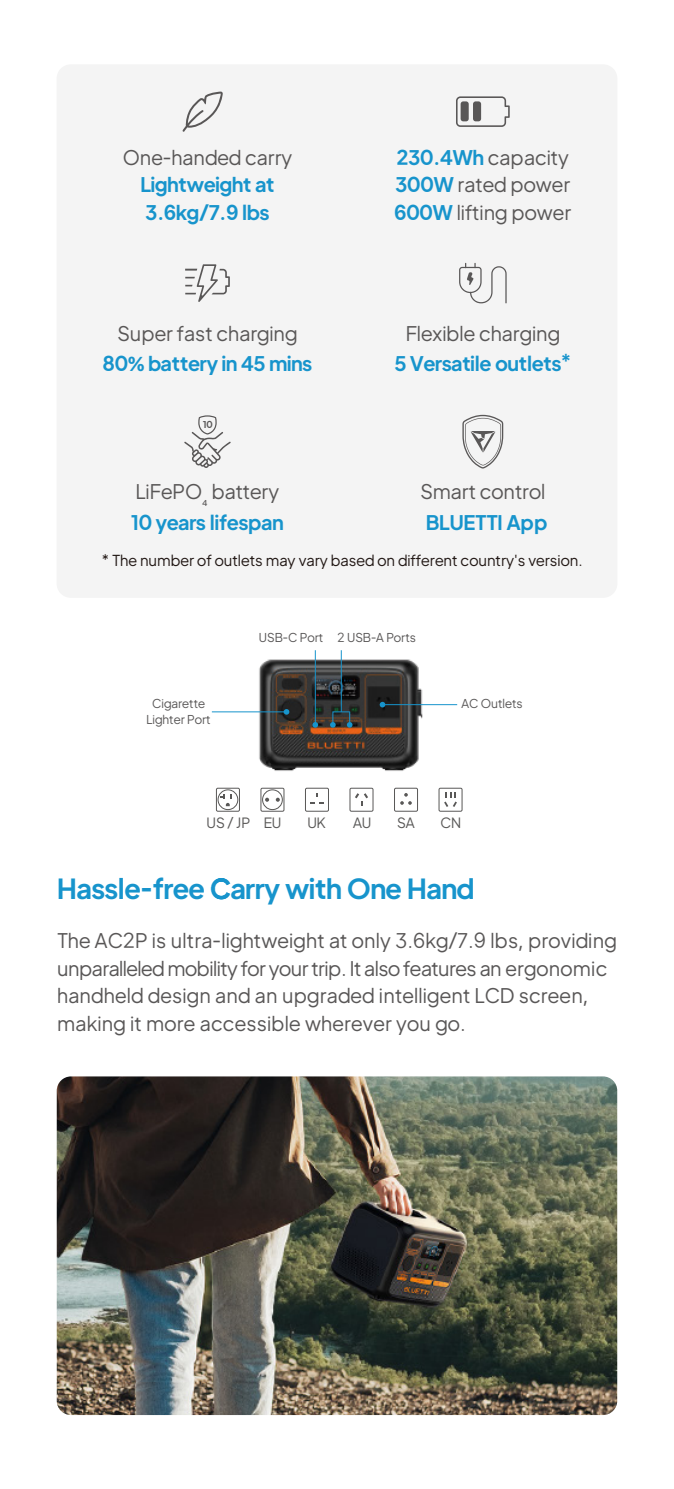
<style>
.page{position:relative;width:674px;height:1489px;background:#fff}
.page>*{position:absolute;margin:0;border:0;box-sizing:border-box;transform-origin:0 0}
.t1{font:700 27.5px "BLUETTI2.0";color:#1794cc}
.t2{font:20px/27.5px "BLUETTI2.0";color:#595757}
.t3{font:700 20px/30.2px "BLUETTI2.0";color:#1794cc}
.t4{font:15px "BLUETTI2.0";color:#221815}
.t5{font:14px "BLUETTI2.0";letter-spacing:-.005em;color:#595857}
.t6{font:12.25px/16.2px "BLUETTI2.0";color:#595757;text-align:center}
.t7{font:700 9.25px "BLUETTI2.0";color:#595757}
.s1{font-weight:700;color:#1794cc}
.s2{font-weight:400;color:#595757}
</style>
<div class="page">
<img style="left:57px;top:1076px;width:560px;height:338px">
<div style="left:57px;top:64px;width:560px;height:534px;background:#f4f4f4;border-radius:14px"></div>
<img style="left:223px;top:650px;width:227px;height:162px">
<hr style="left:212px;top:711px;width:74px;height:1px;background:#1794cc">
<svg style="left:283px;top:709px;width:6px;height:5px"></svg>
<hr style="left:315px;top:650px;width:1px;height:75px;background:#1794cc">
<svg style="left:312px;top:722px;width:6px;height:5px"></svg>
<hr style="left:382px;top:704px;width:75px;height:1px;background:#1794cc">
<svg style="left:379px;top:701px;width:6px;height:6px"></svg>
<svg style="left:330px;top:711px;width:22px;height:16px"></svg>
<div style="left:216px;top:787px;width:24px;height:24px;border:1px solid #595857"></div>
<svg style="left:220px;top:794px;width:12px;height:12px"></svg>
<div style="left:260px;top:787px;width:24px;height:24px;border:1px solid #595857"></div>
<svg style="left:265px;top:797px;width:4px;height:4px"></svg>
<svg style="left:275px;top:797px;width:5px;height:4px"></svg>
<svg style="left:311px;top:793px;width:12px;height:11px"></svg>
<div style="left:305px;top:787px;width:24px;height:24px;border:1px solid #595857"></div>
<svg style="left:444px;top:792px;width:12px;height:15px"></svg>
<div style="left:438px;top:787px;width:24px;height:24px;border:1px solid #595857"></div>
<div style="left:394px;top:787px;width:23px;height:24px;border:1px solid #595857"></div>
<svg style="left:400px;top:793px;width:11px;height:11px"></svg>
<div style="left:349px;top:787px;width:24px;height:24px;border:1px solid #595857"></div>
<svg style="left:354px;top:793px;width:14px;height:13px"></svg>
<div style="left:217px;top:789px;width:21px;height:21px;border:1px solid #595857;border-radius:50%"></div>
<div style="left:262px;top:789px;width:20px;height:21px;border:1px solid #595857;border-radius:50%"></div>
<hr style="left:340px;top:650px;width:1px;height:61px;background:#1794cc">
<svg style="left:184px;top:415px;width:46px;height:53px"></svg>
<svg style="left:462px;top:415px;width:41px;height:53px"></svg>
<svg style="left:185px;top:264px;width:45px;height:38px"></svg>
<svg style="left:459px;top:263px;width:47px;height:40px"></svg>
<svg style="left:456px;top:96px;width:53px;height:31px"></svg>
<div style="left:460px;top:101px;width:8px;height:20px;background:#595757;border-radius:3px"></div>
<div style="left:472px;top:101px;width:9px;height:20px;background:#595757;border-radius:3px"></div>
<svg style="left:182px;top:92px;width:41px;height:40px"></svg>
<p class="t2" style="left:123px;top:142px;width:171px">One-handed carry</p>
<p class="t3" style="left:140px;top:170px;width:135px;line-height:27.5px">Lightweight at<br>3.6kg/7.9 lbs</p>
<p class="t2" style="left:117px;top:318px;width:181px">Super fast charging</p>
<p class="t3" style="left:103px;top:348px;width:210px">80% battery in 45 mins</p>
<p class="t7" style="left:203px;top:416px;width:11px">10</p>
<p class="t2" style="left:394px;top:142px;width:178px;text-align:justify"><span class="s1">230.4Wh</span> capacity <span class="s1">300W</span> rated power <span class="s1">600W</span> lifting power</p>
<p class="t2" style="left:405px;top:318px;width:156px">Flexible charging</p>
<p class="t3" style="left:394px;top:348px;width:178px">5 Versatile outlets*</p>
<p class="t3" style="left:131px;top:476px;width:153px"><span class="s2">LiFePO</span><sub>₄</sub> <span class="s2">battery<br></span>10 years lifespan</p>
<p class="t2" style="left:420px;top:477px;width:126px">Smart control</p>
<p class="t3" style="left:426px;top:506px;width:123px">BLUETTI App</p>
<p class="t4" style="left:102px;top:548px;width:482px">* The number of outlets may vary based on different country's version.</p>
<p class="t6" style="left:146px;top:694px;width:65px">Cigarette<br>Lighter Port</p>
<p class="t6" style="left:259px;top:628px;width:158px">USB-C Port 2 USB-A Ports</p>
<p class="t6" style="left:461px;top:694px;width:63px">AC Outlets</p>
<p class="t5" style="left:206px;top:811px;width:76px">US / JP EU</p>
<p class="t5" style="left:307px;top:811px;width:20px">UK</p>
<p class="t5" style="left:353px;top:811px;width:20px">AU</p>
<p class="t5" style="left:397px;top:811px;width:19px">SA</p>
<p class="t5" style="left:440px;top:811px;width:22px">CN</p>
<h1 class="t1" style="left:57px;top:865px;width:418px">Hassle-free Carry with One Hand</h1>
<p class="t2" style="left:57px;top:925px;width:560px">The AC2P is ultra-lightweight at only 3.6kg/7.9 lbs, providing unparalleled mobility for your trip. It also features an ergonomic handheld design and an upgraded intelligent LCD screen, making it more accessible wherever you go.</p>
</div>
